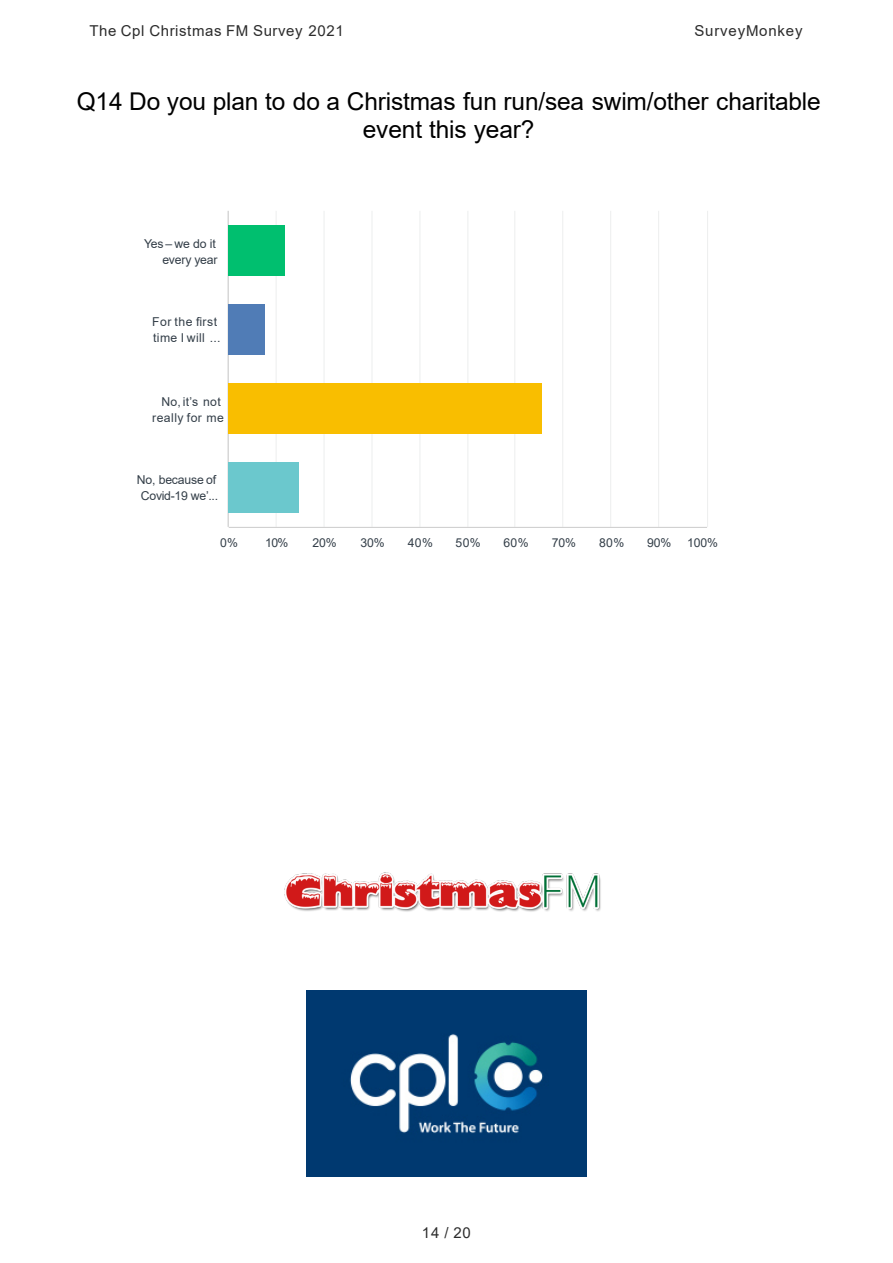
<style>
.page{position:relative;width:893px;height:1263px;background:#fff}
.page>*{position:absolute;margin:0;border:0;box-sizing:border-box;transform-origin:0 0}
.t1{font:24.45px/28.5px "Arial";letter-spacing:-.005em;color:#000;text-align:center}
.t2{font:15px "Arial";letter-spacing:.04em;color:#2c2c2c}
.t3{font:12.3px/16.4px "Arial";letter-spacing:-.01em;color:#333e48;text-align:right}
.t4{font:12.3px/16.4px "Arial";letter-spacing:.035em;color:#333e48}
</style>
<div class="page">
<hr style="left:275px;top:211px;width:1px;height:316px;background:#edeeee">
<hr style="left:323px;top:211px;width:1px;height:316px;background:#edeeee">
<hr style="left:371px;top:211px;width:1px;height:316px;background:#edeeee">
<hr style="left:419px;top:211px;width:1px;height:316px;background:#edeeee">
<hr style="left:467px;top:211px;width:1px;height:316px;background:#edeeee">
<hr style="left:514px;top:211px;width:1px;height:316px;background:#edeeee">
<hr style="left:562px;top:211px;width:1px;height:316px;background:#edeeee">
<hr style="left:610px;top:211px;width:1px;height:316px;background:#edeeee">
<hr style="left:658px;top:211px;width:1px;height:316px;background:#edeeee">
<hr style="left:707px;top:211px;width:1px;height:316px;background:#edeeee">
<hr style="left:228px;top:211px;width:1px;height:316px;background:#ccc">
<hr style="left:229px;top:527px;width:478px;height:1px;background:#ccc">
<div style="left:229px;top:225px;width:56px;height:51px;background:#00bf6f"></div>
<div style="left:229px;top:304px;width:35px;height:51px;background:#507cb6"></div>
<div style="left:229px;top:383px;width:313px;height:51px;background:#f9be00"></div>
<div style="left:229px;top:462px;width:70px;height:51px;background:#6bc8cd"></div>
<img style="left:306px;top:990px;width:280px;height:186px">
<img style="left:284px;top:872px;width:317px;height:40px">
<p class="t2" style="left:89px;top:25px;width:256px">The Cpl Christmas FM Survey 2021</p>
<p class="t2" style="left:694px;top:25px;width:110px">SurveyMonkey</p>
<h1 class="t1" style="left:77px;top:89px;width:745px">Q14 Do you plan to do a Christmas fun run/sea swim/other charitable event this year?</h1>
<p class="t3" style="left:144px;top:236px;width:75px">Yes – we do it every year</p>
<p class="t4" style="left:152px;top:315px;width:70px">For the first time I will ...</p>
<p class="t4" style="left:152px;top:394px;width:73px;text-align:center">No, it’s not really for me</p>
<p class="t3" style="left:137px;top:473px;width:83px;text-align:center">No, because of<br>Covid-19 we’...</p>
<p class="t3" style="left:220px;top:536px;width:20px">0%</p>
<p class="t3" style="left:265px;top:536px;width:25px">10%</p>
<p class="t3" style="left:312px;top:536px;width:26px">20%</p>
<p class="t3" style="left:360px;top:536px;width:26px">30%</p>
<p class="t3" style="left:408px;top:536px;width:27px">40%</p>
<p class="t3" style="left:455px;top:536px;width:27px">50%</p>
<p class="t3" style="left:503px;top:536px;width:27px">60%</p>
<p class="t3" style="left:551px;top:536px;width:26px">70%</p>
<p class="t3" style="left:599px;top:536px;width:27px">80%</p>
<p class="t3" style="left:647px;top:536px;width:26px">90%</p>
<p class="t3" style="left:687px;top:536px;width:32px">100%</p>
<p class="t2" style="left:422px;top:1227px;width:50px">14 / 20</p>
</div>
